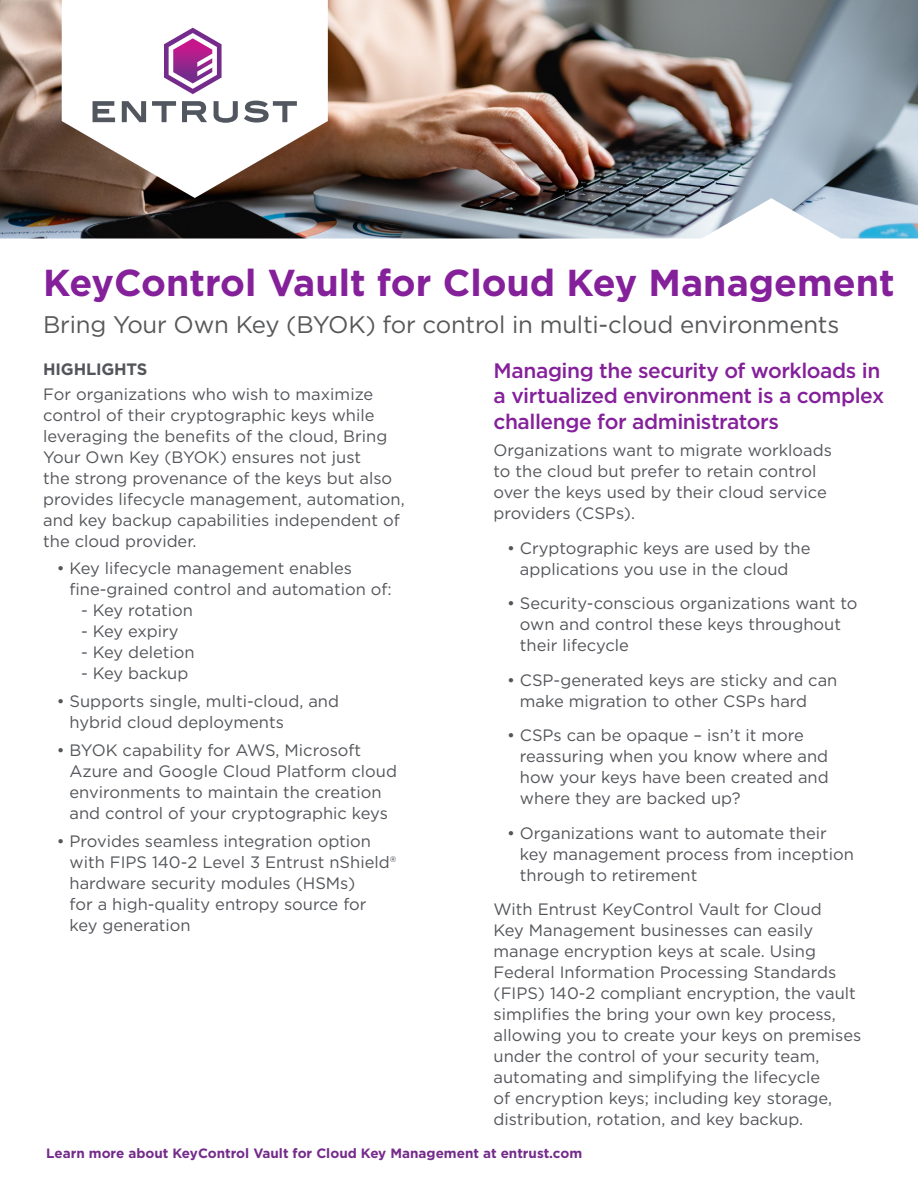
<style>
.page{position:relative;width:918px;height:1188px;background:#fff}
.page>*{position:absolute;margin:0;border:0;box-sizing:border-box;transform-origin:0 0}
._1_Title{font:700 37.5px "Gotham";color:#85209b}
._2_Sub_Title{font:24px "Gotham";letter-spacing:-.01em;color:#57585a}
.Subhead{font:500 21px/25.2px "Gotham";letter-spacing:-.02em;color:#85209b}
.Body_copy{font:16.5px/21px "Gotham";color:#54555a}
.Eyebrow{font:700 16.5px "Gotham";letter-spacing:-.015em;color:#54555a}
.Ltr_Body_Text{font:700 13.5px "Gotham";color:#742b8b}
</style>
<div class="page">
<img style="left:0;top:0;width:918px;height:238px">
<p class="_1_Title" style="left:43px;top:258px;width:853px">KeyControl Vault for Cloud Key Management</p>
<p class="_2_Sub_Title" style="left:43px;top:309px;width:798px">Bring Your Own Key (BYOK) for control in multi-cloud environments</p>
<p class="Eyebrow" style="left:43px;top:358px;width:106px">HIGHLIGHTS</p>
<p class="Body_copy" style="left:43px;top:383px;width:363px">For organizations who wish to maximize control of their cryptographic keys while leveraging the benefits of the cloud, Bring Your Own Key (BYOK) ensures not just<br>the strong provenance of the keys but also provides lifecycle management, automation, and key backup capabilities independent of the cloud provider.</p>
<p class="Body_copy" style="left:70px;top:558px;width:324px;text-indent:-13px">• Key lifecycle management enables fine-grained control and automation of:</p>
<p class="Body_copy" style="left:81px;top:600px;width:114px">- Key rotation</p>
<p class="Body_copy" style="left:81px;top:621px;width:99px">- Key expiry</p>
<p class="Body_copy" style="left:81px;top:642px;width:115px">- Key deletion</p>
<p class="Body_copy" style="left:81px;top:663px;width:109px">- Key backup</p>
<p class="Body_copy" style="left:70px;top:691px;width:271px;text-indent:-13px">• Supports single, multi-cloud, and hybrid cloud deployments</p>
<p class="Body_copy" style="left:70px;top:739px;width:329px;text-indent:-13px">• BYOK capability for AWS, Microsoft Azure and Google Cloud Platform cloud environments to maintain the creation and control of your cryptographic keys</p>
<p class="Body_copy" style="left:70px;top:830px;width:328px;text-indent:-13px">• Provides seamless integration option with FIPS 140-2 Level 3 Entrust nShield® hardware security modules (HSMs)<br>for a high-quality entropy source for key generation</p>
<p class="Subhead" style="left:494px;top:358px;width:392px">Managing the security of workloads in a virtualized environment is a complex challenge for administrators</p>
<p class="Body_copy" style="left:494px;top:440px;width:340px">Organizations want to migrate workloads to the cloud but prefer to retain control over the keys used by their cloud service providers (CSPs).</p>
<p class="Body_copy" style="left:507px;top:537px;width:305px;text-align:center">• Cryptographic keys are used by the applications you use in the cloud</p>
<p class="Body_copy" style="left:520px;top:593px;width:339px;text-indent:-13px">• Security-conscious organizations want to own and control these keys throughout their lifecycle</p>
<p class="Body_copy" style="left:520px;top:669px;width:319px;text-indent:-13px">• CSP-generated keys are sticky and can make migration to other CSPs hard</p>
<p class="Body_copy" style="left:520px;top:725px;width:310px;text-indent:-13px">• CSPs can be opaque – isn’t it more reassuring when you know where and how your keys have been created and where they are backed up?</p>
<p class="Body_copy" style="left:520px;top:822px;width:335px;text-indent:-13px">• Organizations want to automate their key management process from inception through to retirement</p>
<p class="Body_copy" style="left:494px;top:899px;width:369px">With Entrust KeyControl Vault for Cloud<br>Key Management businesses can easily manage encryption keys at scale. Using Federal Information Processing Standards (FIPS) 140-2 compliant encryption, the vault simplifies the bring your own key process, allowing you to create your keys on premises under the control of your security team, automating and simplifying the lifecycle<br>of encryption keys; including key storage, distribution, rotation, and key backup.</p>
<p class="Ltr_Body_Text" style="left:46px;top:1144px;width:537px">Learn more about KeyControl Vault for Cloud Key Management at entrust.com</p>
</div>
